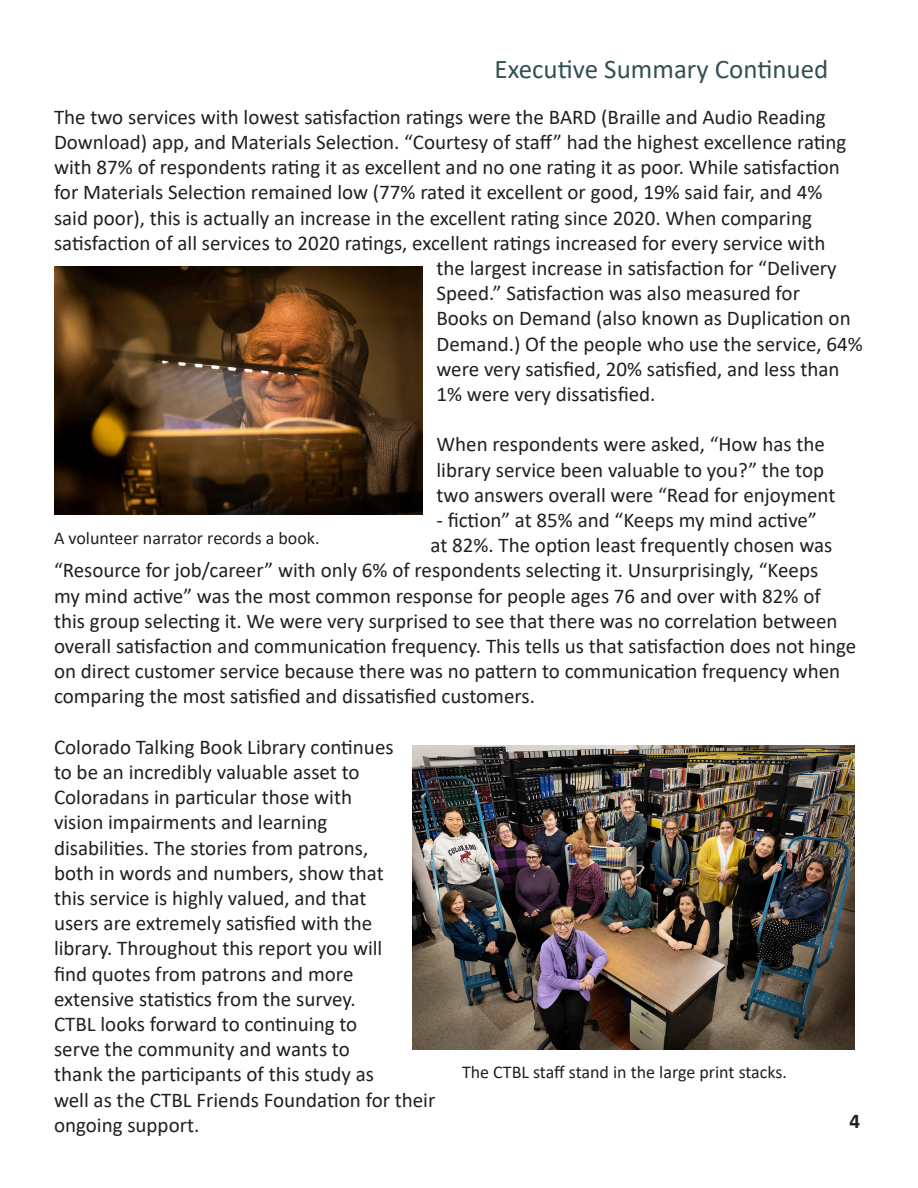
<style>
.page{position:relative;width:918px;height:1188px;background:#fff}
.page>*{position:absolute;margin:0;border:0;box-sizing:border-box;transform-origin:0 0}
.t1{font:27px "Calibri";color:#344f58}
.t2{font:21px/25.2px "Calibri";color:#231f20}
.t3{font:700 21px "Calibri";color:#231f20}
.t4{font:18px "Calibri";color:#231f20}
</style>
<div class="page">
<img style="left:412px;top:745px;width:443px;height:304px">
<img style="left:54px;top:266px;width:369px;height:249px">
<p class="t1" style="left:495px;top:50px;width:335px">Executive Summary Continued</p>
<p class="t2" style="left:54px;top:104px;width:773px">The two services with lowest satisfaction ratings were the BARD (Braille and Audio Reading</p>
<p class="t2" style="left:54px;top:129px;width:794px">Download) app, and Materials Selection. “Courtesy of staff” had the highest excellence rating</p>
<p class="t2" style="left:54px;top:154px;width:787px">with 87% of respondents rating it as excellent and no one rating it as poor. While satisfaction</p>
<p class="t2" style="left:54px;top:179px;width:770px">for Materials Selection remained low (77% rated it excellent or good, 19% said fair, and 4%</p>
<p class="t2" style="left:54px;top:204px;width:760px">said poor), this is actually an increase in the excellent rating since 2020. When comparing</p>
<p class="t2" style="left:54px;top:230px;width:773px">satisfaction of all services to 2020 ratings, excellent ratings increased for every service with</p>
<p class="t2" style="left:436px;top:255px;width:402px">the largest increase in satisfaction for “Delivery</p>
<p class="t2" style="left:436px;top:280px;width:365px">Speed.” Satisfaction was also measured for</p>
<p class="t2" style="left:436px;top:305px;width:416px">Books on Demand (also known as Duplication on</p>
<p class="t2" style="left:436px;top:330px;width:428px">Demand.) Of the people who use the service, 64%</p>
<p class="t2" style="left:436px;top:356px;width:405px">were very satisfied, 20% satisfied, and less than</p>
<p class="t2" style="left:436px;top:381px;width:221px">1% were very dissatisfied.</p>
<p class="t2" style="left:436px;top:431px;width:400px">When respondents were asked, “How has the library service been valuable to you?” the top two answers overall were “Read for enjoyment</p>
<p class="t2" style="left:436px;top:507px;width:382px">- fiction” at 85% and “Keeps my mind active”</p>
<p class="t2" style="left:430px;top:532px;width:403px">at 82%. The option least frequently chosen was</p>
<p class="t2" style="left:54px;top:557px;width:766px">“Resource for job/career” with only 6% of respondents selecting it. Unsurprisingly, “Keeps</p>
<p class="t2" style="left:54px;top:582px;width:768px">my mind active” was the most common response for people ages 76 and over with 82% of</p>
<p class="t2" style="left:54px;top:608px;width:785px">this group selecting it. We were very surprised to see that there was no correlation between</p>
<p class="t2" style="left:54px;top:633px;width:804px">overall satisfaction and communication frequency. This tells us that satisfaction does not hinge</p>
<p class="t2" style="left:54px;top:658px;width:788px">on direct customer service because there was no pattern to communication frequency when</p>
<p class="t2" style="left:54px;top:683px;width:483px">comparing the most satisfied and dissatisfied customers.</p>
<p class="t2" style="left:54px;top:734px;width:383px">Colorado Talking Book Library continues<br>to be an incredibly valuable asset to Coloradans in particular those with<br>vision impairments and learning<br>disabilities. The stories from patrons,<br>both in words and numbers, show that<br>this service is highly valued, and that<br>users are extremely satisfied with the library. Throughout this report you will<br>find quotes from patrons and more extensive statistics from the survey.<br>CTBL looks forward to continuing to<br>serve the community and wants to<br>thank the participants of this study as<br>well as the CTBL Friends Foundation for their ongoing support.</p>
<p class="t4" style="left:54px;top:525px;width:267px">A volunteer narrator records a book.</p>
<p class="t4" style="left:462px;top:1060px;width:327px">The CTBL staff stand in the large print stacks.</p>
<p class="t3" style="left:850px;top:1106px;width:12px">4</p>
</div>
